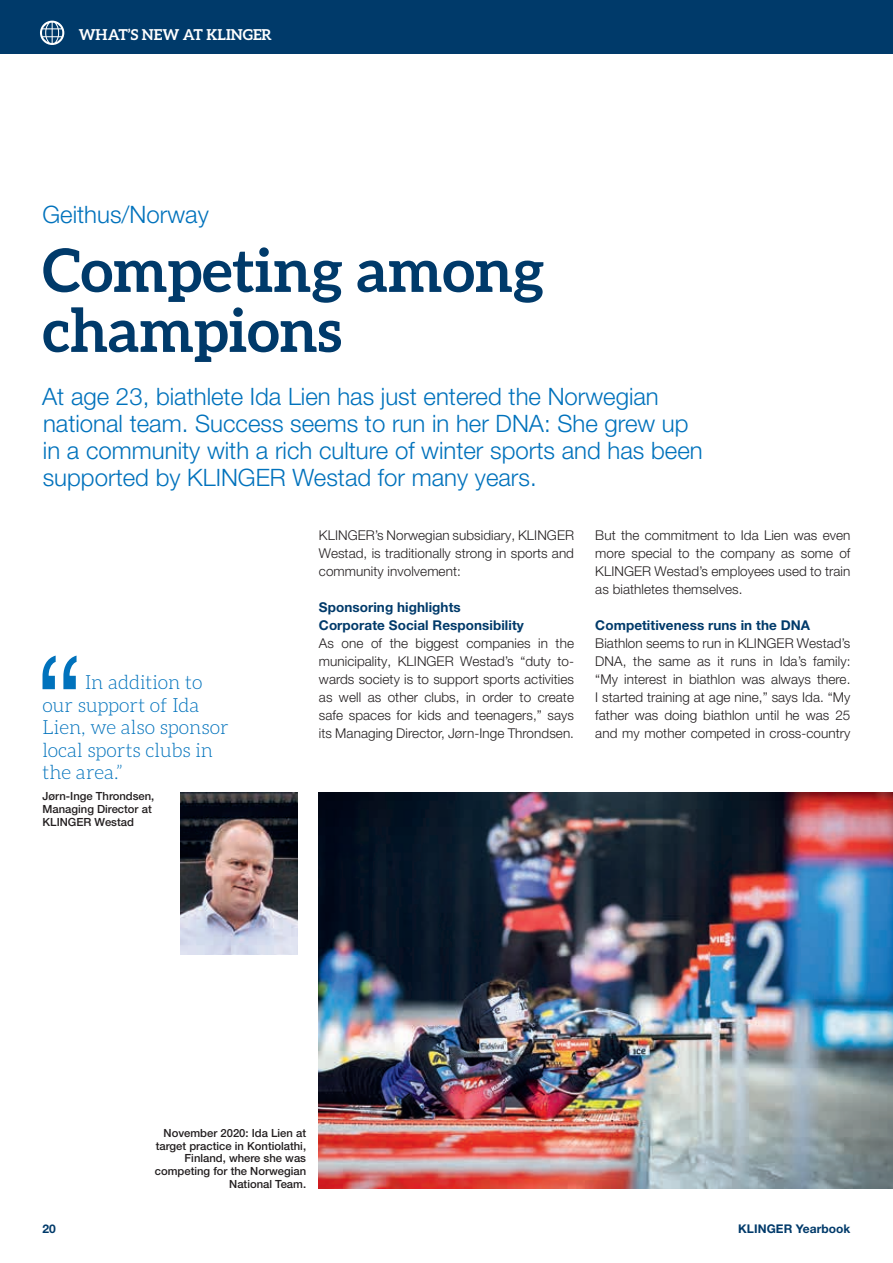
<style>
.page{position:relative;width:893px;height:1263px;background:#fff}
.page>*{position:absolute;margin:0;border:0;box-sizing:border-box;transform-origin:0 0}
.t1{font:700 60px/60px "Aleo";color:#003a6a}
.t2{font:300 24px/27px "Helvetica Neue LT Pro";color:#0072bc}
.t3{font:300 19.5px/22.5px "Aleo";color:#0072bc}
.t4{font:700 15px "Aleo";color:#fff}
.t5{font:300 13.5px/18px "Helvetica Neue LT Pro";letter-spacing:.005em;color:#231f20;text-align:justify}
.t6{font:700 13.5px/18px "Helvetica Neue LT Pro";letter-spacing:.005em;color:#003a6a}
.t7{font:700 12px "Helvetica Neue LT Pro";letter-spacing:.005em;color:#003a6a}
.t8{font:500 11.25px/12.8px "Helvetica Neue LT Pro";color:#231f20}
</style>
<div class="page">
<img style="left:181px;top:792px;width:117px;height:162px">
<svg style="left:43px;top:656px;width:34px;height:33px"></svg>
<img style="left:319px;top:792px;width:574px;height:396px">
<div style="left:0;top:0;width:893px;height:53px;background:#003a6a"></div>
<svg style="left:40px;top:21px;width:24px;height:24px"></svg>
<p class="t4" style="left:79px;top:26px;width:195px">WHAT’S NEW AT KLINGER</p>
<p class="t4" style="left:79px;top:26px;width:217px">SUSTAINABILITY COME TRUE</p>
<h2 class="t2" style="left:43px;top:201px;width:168px">Geithus/Norway</h2>
<h1 class="t1" style="left:43px;top:239px;width:503px">Competing among champions</h1>
<h2 class="t2" style="left:42px;top:382px;width:662px">At age 23, biathlete Ida Lien has just entered the Norwegian national team. Success seems to run in her DNA: She grew up in a community with a rich culture of winter sports and has been supported by KLINGER Westad for many years.</h2>
<h3 class="t3" style="left:43px;top:671px;width:188px;text-indent:43px">In addition to our support of Ida<br>Lien, we also sponsor local sports clubs in the area.”</h3>
<p class="t8" style="left:43px;top:790px;width:113px">Jørn-Inge Throndsen,<br>Managing Director at<br>KLINGER Westad</p>
<p class="t5" style="left:319px;top:526px;width:257px">KLINGER’s Norwegian subsidiary, KLINGER Westad, is traditionally strong in sports and community involvement:</p>
<p class="t6" style="left:319px;top:598px;width:206px">Sponsoring highlights<br>Corporate Social Responsibility</p>
<p class="t5" style="left:319px;top:634px;width:257px">As one of the biggest companies in the municipality, KLINGER Westad’s “duty to&shy;wards society is to support sports activities as well as other clubs, in order to create safe spaces for kids and teenagers,” says its Managing Director, Jørn-Inge Throndsen.</p>
<p class="t5" style="left:595px;top:526px;width:257px">But the commitment to Ida Lien was even more special to the company as some of KLINGER Westad’s employees used to train as biathletes themselves.</p>
<p class="t6" style="left:595px;top:616px;width:216px">Competitiveness runs in the DNA</p>
<p class="t5" style="left:595px;top:634px;width:257px">Biathlon seems to run in KLINGER Westad’s DNA, the same as it runs in Ida’s family: “My interest in biathlon was always there.<br>I started training at age nine,” says Ida. “My father was doing biathlon until he was 25 and my mother competed in cross-country</p>
<p class="t8" style="left:155px;top:1126px;width:153px;text-align:right">November 2020: Ida Lien at target practice in Kontiolathi,<br>Finland, where she was competing for the Norwegian<br>National Team.</p>
<p class="t7" style="left:43px;top:1221px;width:15px">20</p>
<p class="t7" style="left:738px;top:1221px;width:114px">KLINGER Yearbook</p>
</div>
